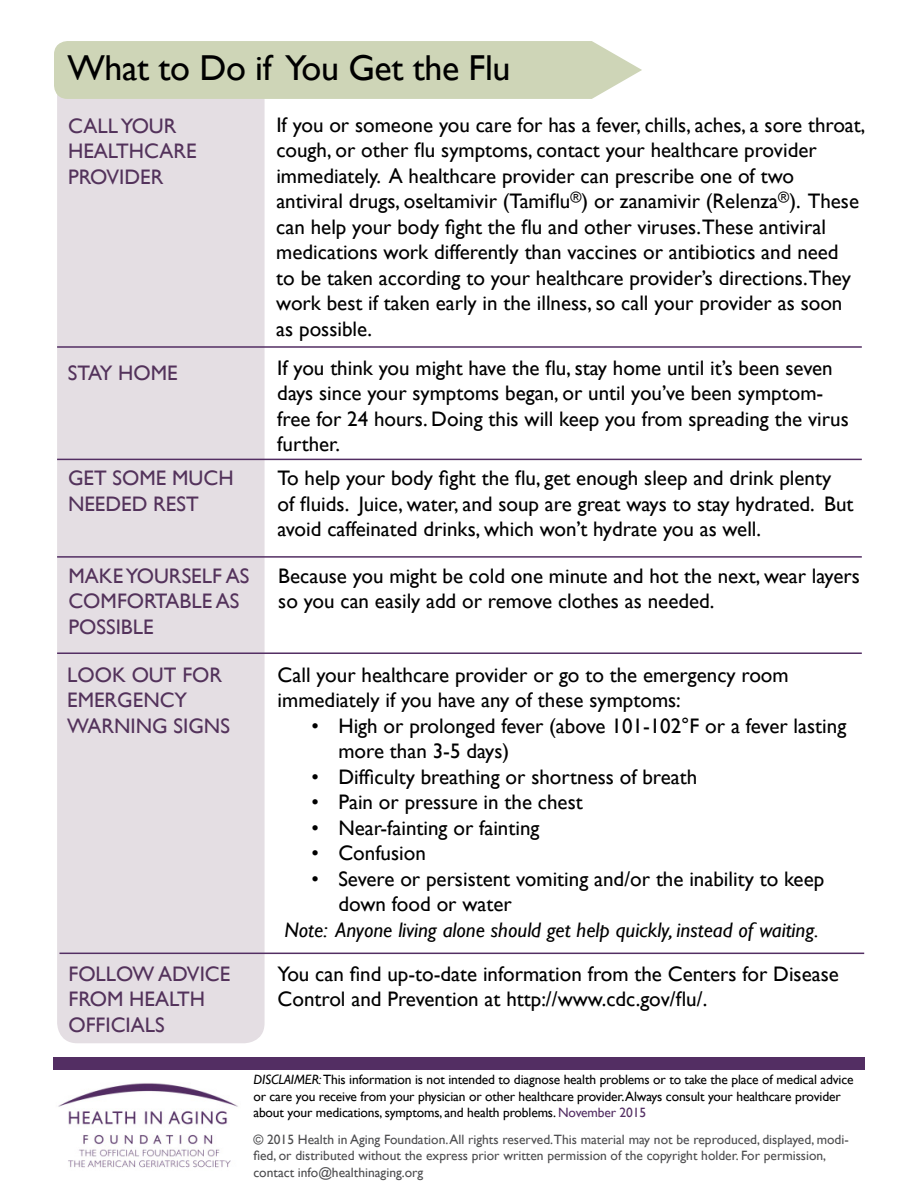
<style>
.page{position:relative;width:918px;height:1188px;background:#fff}
.page>*{position:absolute;margin:0;border:0;box-sizing:border-box;transform-origin:0 0}
.t1{font:36px "Gill Sans";letter-spacing:-.01em;color:#000}
.t2{font:21px/25.5px "Gill Sans";color:#000}
.t3{font:21px/25.5px "Gill Sans";color:#53325b}
.t4{font:italic 21px "Gill Sans";color:#000}
.t5{font:13.5px/16.5px "Gill Sans";letter-spacing:-.01em;color:#000}
.t6{font:13.5px/16.2px "Gill Sans";color:#4d4d4f}
.s1{font-style:italic}
.s2{color:#532e63}
</style>
<div class="page">
<div style="left:57px;top:72px;width:208px;height:971px;background:#e4dee3;border-radius:20px"></div>
<hr style="left:57px;top:346px;width:805px;height:2px;background:#532e63">
<hr style="left:57px;top:459px;width:805px;height:1px;background:#532e63">
<hr style="left:57px;top:556px;width:805px;height:2px;background:#532e63">
<hr style="left:57px;top:652px;width:805px;height:2px;background:#532e63">
<div style="left:54px;top:41px;width:588px;height:58px;background:#ced5b7"></div>
<div style="left:54px;top:1057px;width:811px;height:13px;background:#532e63"></div>
<hr style="left:59px;top:953px;width:805px;height:1px;background:#532e63">
<img style="left:58px;top:1083px;width:180px;height:85px">
<h1 class="t1" style="left:68px;top:47px;width:445px">What to Do if You Get the Flu</h1>
<p class="t3" style="left:68px;top:113px;width:130px">call you r healthcare provider</p>
<p class="t2" style="left:276px;top:112px;width:591px">If you or someone you care for has a fever, chills, aches, a sore throat, cough, or other flu symptoms, contact your healthcare provider immediately. A healthcare provider can prescribe one of two antiviral drugs, oseltamivir (Tamiflu<sup>®</sup>) or zanamivir (Relenza<sup>®</sup>). These can help your body fight the flu and other viruses.These antiviral medications work differently than vaccines or antibiotics and need<br>to be taken according to your healthcare provider’s directions.They work best if taken early in the illness, so call your provider as soon<br>as possible.</p>
<p class="t3" style="left:68px;top:360px;width:111px">Stay home</p>
<p class="t2" style="left:277px;top:355px;width:573px">If you think you might have the flu, stay home until it’s been seven days since your symptoms began, or until you’ve been symptom&shy;free for 24 hours. Doing this will keep you from spreading the virus further.</p>
<p class="t3" style="left:68px;top:466px;width:167px">get some much needed rest</p>
<p class="t2" style="left:278px;top:466px;width:577px">To help your body fight the flu, get enough sleep and drink plenty<br>of fluids. Juice, water, and soup are great ways to stay hydrated. But avoid caffeinated drinks, which won’t hydrate you as well.</p>
<p class="t3" style="left:68px;top:564px;width:170px">Make you rself as comfortable as possib</p>
<p class="t2" style="left:278px;top:564px;width:583px">Because you might be cold one minute and hot the next, wear layers so you can easily add or remove clothes as needed.</p>
<p class="t3" style="left:133px;top:615px;width:22px">le</p>
<p class="t3" style="left:67px;top:663px;width:163px;text-indent:115px">fo r<br>Emergency<br>Warning Signs</p>
<p class="t2" style="left:278px;top:663px;width:513px">Call your healthcare provider or go to the emergency room immediately if you have any of these symptoms:</p>
<p class="t3" style="left:67px;top:663px;width:16px">Loo</p>
<p class="t3" style="left:112px;top:663px;width:36px">k out</p>
<p class="t2" style="left:338px;top:714px;width:509px;text-indent:-27px">• High or prolonged fever (above 101-102°F or a fever lasting more than 3-5 days)</p>
<p class="t2" style="left:311px;top:764px;width:388px">• Difficulty breathing or shortness of breath</p>
<p class="t2" style="left:311px;top:790px;width:273px">• Pain or pressure in the chest</p>
<p class="t2" style="left:311px;top:815px;width:230px">• Near-fainting or fainting</p>
<p class="t2" style="left:311px;top:841px;width:116px">• Confusion</p>
<p class="t2" style="left:338px;top:866px;width:487px;text-indent:-27px">• Severe or persistent vomiting and/or the inability to keep down food or water</p>
<p class="t4" style="left:284px;top:918px;width:536px">Note: Anyone living alone should get help quickly, instead of waiting.</p>
<p class="t3" style="left:68px;top:961px;width:163px">Fo llow advic e fro m health<br>officia</p>
<p class="t3" style="left:145px;top:1012px;width:20px">ls</p>
<p class="t2" style="left:278px;top:961px;width:563px">You can find up-to-date information from the Centers for Disease<br>Control and Prevention at http://www.cdc.gov/flu/.</p>
<p class="t5" style="left:253px;top:1072px;width:602px"><span class="s1">DISCLAIMER:</span> This information is not intended to diagnose health problems or to take the place of medical advice or care you receive from your physician or other healthcare provider.Always consult your healthcare provider about your medications, symptoms, and health problems. <span class="s2">November 2015</span></p>
<p class="t6" style="left:253px;top:1132px;width:597px">© 2015 Health in Aging Foundation. All rights reserved.This material may not be reproduced, displayed, modi&shy;fied, or distributed without the express prior written permission of the copyright holder. For permission, contact info@healthinaging.org</p>
</div>
